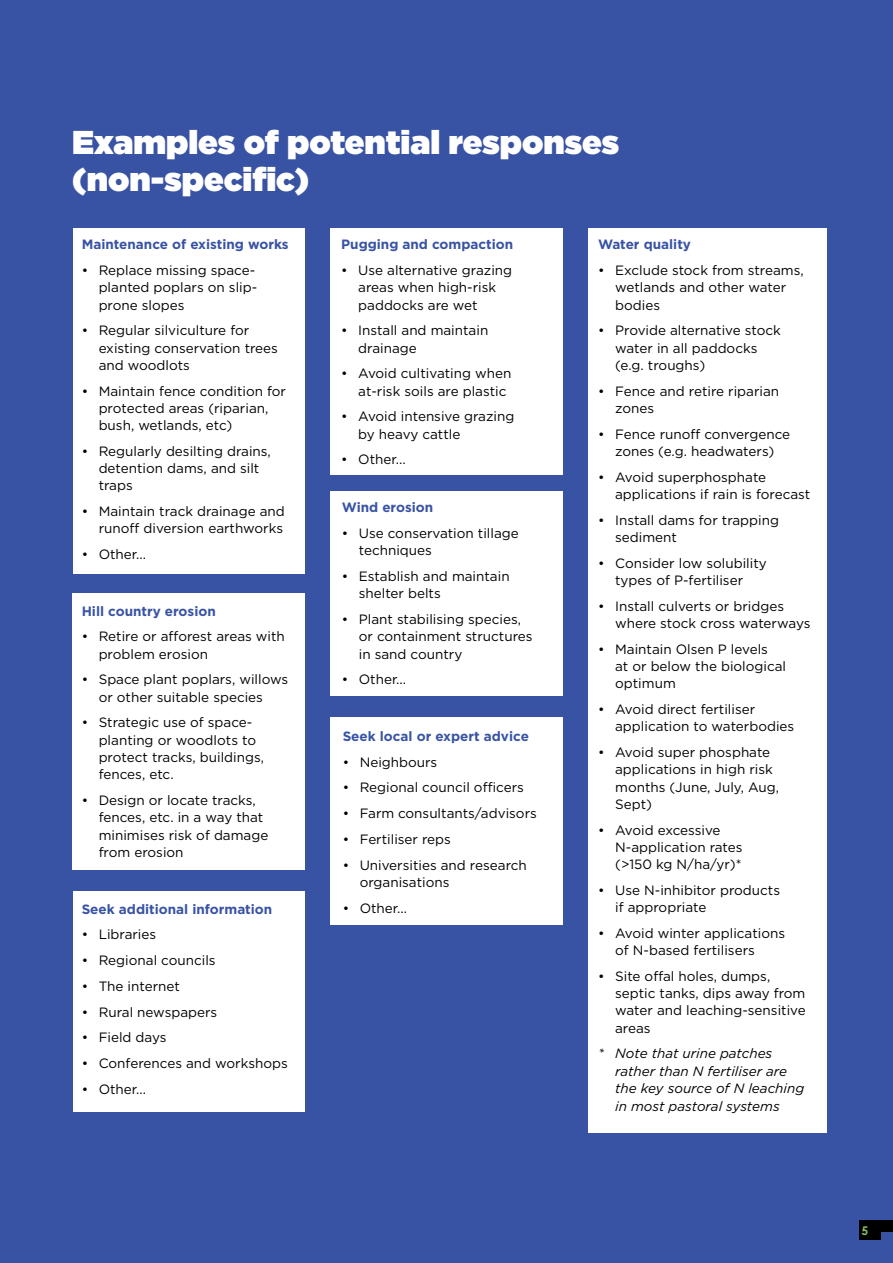
<style>
.page{position:relative;width:893px;height:1263px;background:#3953a4}
.page>*{position:absolute;margin:0;border:0;box-sizing:border-box;transform-origin:0 0}
.t1{font:900 33px/36.8px "Gotham";color:#fff}
.t2{font:13.5px/17.2px "Gotham";color:#000}
.t3{font:700 13.5px "Gotham";color:#3953a4}
.t4{font:italic 13.5px/17.5px "Gotham";color:#000}
.t5{font:700 12px "Century Gothic";color:#88be5f}
</style>
<div class="page">
<div style="left:73px;top:229px;width:232px;height:345px;background:#fff"></div>
<div style="left:72px;top:593px;width:233px;height:277px;background:#fff"></div>
<div style="left:73px;top:891px;width:232px;height:220px;background:#fff"></div>
<div style="left:588px;top:229px;width:238px;height:904px;background:#fff"></div>
<div style="left:330px;top:229px;width:233px;height:246px;background:#fff"></div>
<div style="left:330px;top:491px;width:233px;height:205px;background:#fff"></div>
<div style="left:330px;top:717px;width:233px;height:208px;background:#fff"></div>
<div style="left:880px;top:1220px;width:13px;height:11px;background:#000"></div>
<div style="left:859px;top:1220px;width:21px;height:20px;background:#000"></div>
<h1 class="t1" style="left:72px;top:123px;width:548px">Examples of potential responses (non-specific)</h1>
<p class="t3" style="left:82px;top:236px;width:209px">Maintenance of existing works</p>
<p class="t2" style="left:99px;top:261px;width:160px;text-indent:-17px">• Replace missing space&shy;planted poplars on slip&shy;prone slopes</p>
<p class="t2" style="left:99px;top:322px;width:181px;text-indent:-17px">• Regular silviculture for existing conservation trees and woodlots</p>
<p class="t2" style="left:99px;top:382px;width:189px;text-indent:-17px">• Maintain fence condition for protected areas (riparian, bush, wetlands, etc)</p>
<p class="t2" style="left:99px;top:442px;width:174px;text-indent:-17px">• Regularly desilting drains, detention dams, and silt traps</p>
<p class="t2" style="left:82px;top:502px;width:205px;text-align:right">• Maintain track drainage and runoff diversion earthworks</p>
<p class="t2" style="left:82px;top:545px;width:66px">• Other...</p>
<p class="t3" style="left:82px;top:602px;width:136px">Hill country erosion</p>
<p class="t2" style="left:99px;top:628px;width:188px;text-indent:-17px">• Retire or afforest areas with problem erosion</p>
<p class="t2" style="left:99px;top:671px;width:191px;text-indent:-17px">• Space plant poplars, willows or other suitable species</p>
<p class="t2" style="left:99px;top:714px;width:167px;text-indent:-17px">• Strategic use of space&shy;planting or woodlots to protect tracks, buildings, fences, etc.</p>
<p class="t2" style="left:99px;top:791px;width:171px;text-indent:-17px">• Design or locate tracks, fences, etc. in a way that minimises risk of damage from erosion</p>
<p class="t3" style="left:82px;top:900px;width:192px">Seek additional information</p>
<p class="t2" style="left:82px;top:926px;width:76px">• Libraries</p>
<p class="t2" style="left:82px;top:951px;width:135px">• Regional councils</p>
<p class="t2" style="left:82px;top:977px;width:100px">• The internet</p>
<p class="t2" style="left:82px;top:1003px;width:137px">• Rural newspapers</p>
<p class="t2" style="left:82px;top:1029px;width:86px">• Field days</p>
<p class="t2" style="left:82px;top:1054px;width:208px">• Conferences and workshops</p>
<p class="t2" style="left:82px;top:1080px;width:66px">• Other...</p>
<p class="t3" style="left:341px;top:236px;width:174px">Pugging and compaction</p>
<p class="t2" style="left:358px;top:261px;width:155px;text-indent:-17px">• Use alternative grazing areas when high-risk paddocks are wet</p>
<p class="t2" style="left:358px;top:322px;width:132px;text-indent:-17px">• Install and maintain drainage</p>
<p class="t2" style="left:358px;top:365px;width:155px;text-indent:-17px">• Avoid cultivating when at-risk soils are plastic</p>
<p class="t2" style="left:358px;top:408px;width:158px;text-indent:-17px">• Avoid intensive grazing by heavy cattle</p>
<p class="t2" style="left:341px;top:451px;width:66px">• Other...</p>
<p class="t3" style="left:342px;top:499px;width:93px">Wind erosion</p>
<p class="t2" style="left:359px;top:524px;width:162px;text-indent:-17px">• Use conservation tillage techniques</p>
<p class="t2" style="left:359px;top:567px;width:152px;text-indent:-17px">• Establish and maintain shelter belts</p>
<p class="t2" style="left:359px;top:610px;width:175px;text-indent:-17px">• Plant stabilising species, or containment structures in sand country</p>
<p class="t2" style="left:342px;top:671px;width:66px">• Other...</p>
<p class="t3" style="left:343px;top:727px;width:188px">Seek local or expert advice</p>
<p class="t2" style="left:343px;top:753px;width:96px">• Neighbours</p>
<p class="t2" style="left:343px;top:779px;width:183px">• Regional council officers</p>
<p class="t2" style="left:343px;top:804px;width:196px">• Farm consultants/advisors</p>
<p class="t2" style="left:343px;top:830px;width:110px">• Fertiliser reps</p>
<p class="t2" style="left:360px;top:856px;width:169px;text-indent:-17px">• Universities and research organisations</p>
<p class="t2" style="left:343px;top:899px;width:66px">• Other...</p>
<p class="t3" style="left:598px;top:236px;width:94px">Water quality</p>
<p class="t2" style="left:615px;top:261px;width:190px;text-indent:-17px">• Exclude stock from streams, wetlands and other water bodies</p>
<p class="t2" style="left:615px;top:322px;width:167px;text-indent:-17px">• Provide alternative stock water in all paddocks (e.g. troughs)</p>
<p class="t2" style="left:615px;top:382px;width:165px;text-indent:-17px">• Fence and retire riparian zones</p>
<p class="t2" style="left:598px;top:425px;width:194px;text-align:center">• Fence runoff convergence zones (e.g. headwaters)</p>
<p class="t2" style="left:615px;top:468px;width:197px;text-indent:-17px">• Avoid superphosphate applications if rain is forecast</p>
<p class="t2" style="left:615px;top:511px;width:165px;text-indent:-17px">• Install dams for trapping sediment</p>
<p class="t2" style="left:598px;top:554px;width:170px;text-align:center">• Consider low solubility types of P-fertiliser</p>
<p class="t2" style="left:615px;top:597px;width:197px;text-indent:-17px">• Install culverts or bridges where stock cross waterways</p>
<p class="t2" style="left:615px;top:640px;width:172px;text-indent:-17px">• Maintain Olsen P levels<br>at or below the biological optimum</p>
<p class="t2" style="left:615px;top:700px;width:181px;text-indent:-17px">• Avoid direct fertiliser application to waterbodies</p>
<p class="t2" style="left:615px;top:743px;width:166px;text-indent:-17px">• Avoid super phosphate applications in high risk months (June, July, Aug,<br>Sept)</p>
<p class="t2" style="left:615px;top:821px;width:129px;text-indent:-17px">• Avoid excessive<br>N-application rates (&gt;150 kg N/ha/yr)*</p>
<p class="t2" style="left:615px;top:881px;width:166px;text-indent:-17px">• Use N-inhibitor products if appropriate</p>
<p class="t2" style="left:615px;top:924px;width:171px;text-indent:-17px">• Avoid winter applications of N-based fertilisers</p>
<p class="t2" style="left:615px;top:967px;width:192px;text-indent:-17px">• Site offal holes, dumps, septic tanks, dips away from water and leaching-sensitive areas</p>
<p class="t4" style="left:615px;top:1044px;width:191px;text-indent:-17px">* Note that urine patches rather than N fertiliser are the key source of N leaching in most pastoral systems</p>
<p class="t5" style="left:861px;top:1221px;width:8px">5</p>
</div>
